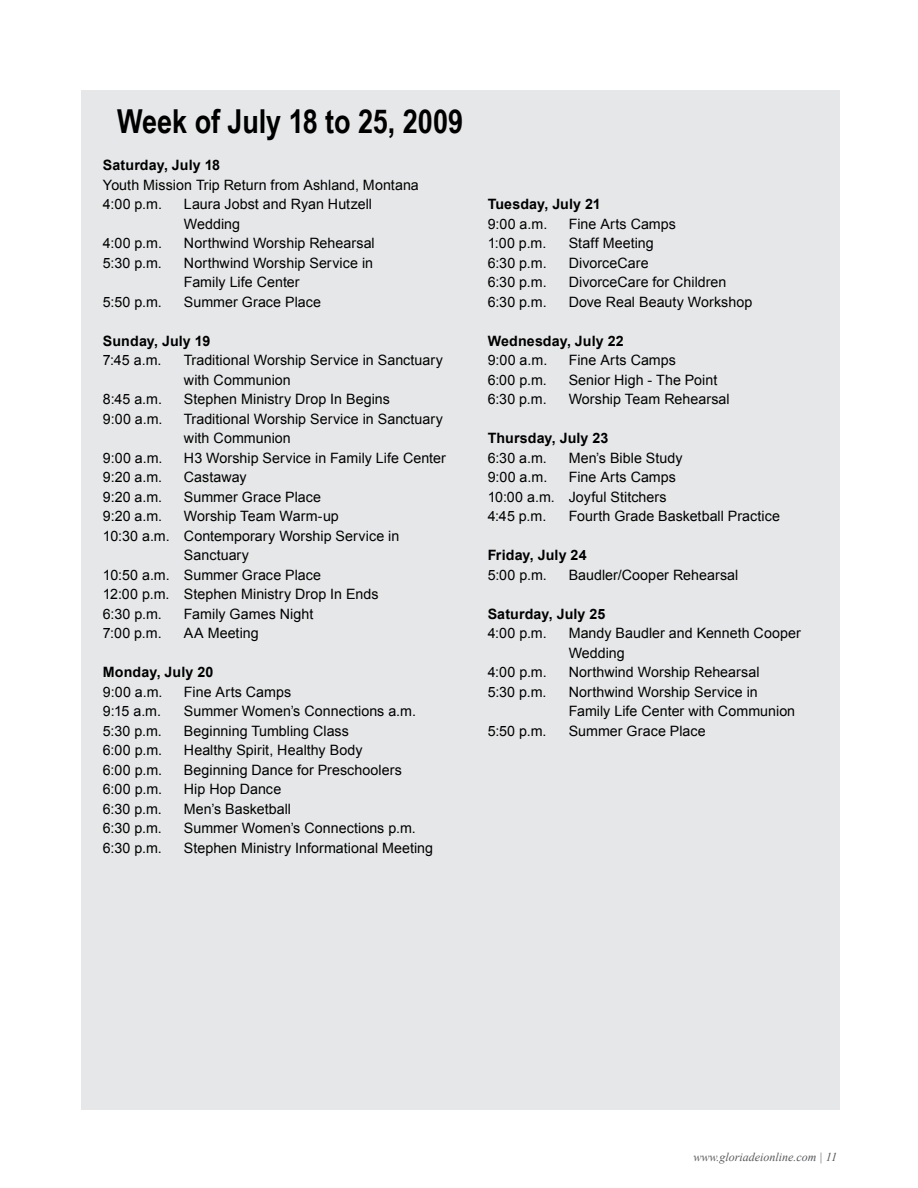
<style>
.page{position:relative;width:918px;height:1188px;background:#fff}
.page>*{position:absolute;margin:0;border:0;box-sizing:border-box;transform-origin:0 0}
.t1{font:700 33px "Arial Narrow";letter-spacing:-.005em;color:#000}
.t2{font:14.25px/19.5px "Arial";letter-spacing:.005em;color:#000}
.t3{font:700 14.25px "Arial";letter-spacing:.005em;color:#000}
.t4{font:italic 12px "Times New Roman";color:#58595b}
</style>
<div class="page">
<div style="left:81px;top:90px;width:759px;height:1019px;background:#e6e7e8"></div>
<h1 class="t1" style="left:117px;top:96px;width:348px">Week of July 18 to 25, 2009</h1>
<p class="t3" style="left:103px;top:156px;width:119px">Saturday, July 18</p>
<p class="t2" style="left:103px;top:175px;width:317px">Youth Mission Trip Return from Ashland, Montana<br>4:00 p.m.</p>
<p class="t2" style="left:184px;top:195px;width:190px">Laura Jobst and Ryan Hutzell<br>Wedding</p>
<p class="t2" style="left:103px;top:234px;width:61px">4:00 p.m.</p>
<p class="t2" style="left:184px;top:234px;width:192px">Northwind Worship Rehearsal</p>
<p class="t2" style="left:103px;top:253px;width:60px">5:30 p.m.</p>
<p class="t2" style="left:184px;top:253px;width:191px">Northwind Worship Service in<br>Family Life Center</p>
<p class="t2" style="left:103px;top:292px;width:60px">5:50 p.m.</p>
<p class="t2" style="left:184px;top:292px;width:139px">Summer Grace Place</p>
<p class="t3" style="left:103px;top:331px;width:109px">Sunday, July 19</p>
<p class="t2" style="left:103px;top:351px;width:60px">7:45 a.m.</p>
<p class="t2" style="left:184px;top:351px;width:261px">Traditional Worship Service in Sanctuary with Communion</p>
<p class="t2" style="left:103px;top:390px;width:61px">8:45 a.m.</p>
<p class="t2" style="left:184px;top:390px;width:208px">Stephen Ministry Drop In Begins</p>
<p class="t2" style="left:103px;top:409px;width:61px">9:00 a.m.</p>
<p class="t2" style="left:184px;top:409px;width:261px">Traditional Worship Service in Sanctuary with Communion</p>
<p class="t2" style="left:103px;top:448px;width:61px">9:00 a.m.</p>
<p class="t2" style="left:184px;top:448px;width:264px">H3 Worship Service in Family Life Center</p>
<p class="t2" style="left:103px;top:468px;width:61px">9:20 a.m.</p>
<p class="t2" style="left:184px;top:468px;width:64px">Castaway</p>
<p class="t2" style="left:103px;top:487px;width:61px">9:20 a.m.</p>
<p class="t2" style="left:184px;top:487px;width:139px">Summer Grace Place</p>
<p class="t2" style="left:103px;top:507px;width:61px">9:20 a.m.</p>
<p class="t2" style="left:184px;top:507px;width:156px">Worship Team Warm-up</p>
<p class="t2" style="left:103px;top:526px;width:298px">10:30 a.m. Contemporary Worship Service in</p>
<p class="t2" style="left:184px;top:546px;width:67px">Sanctuary</p>
<p class="t2" style="left:103px;top:565px;width:220px">10:50 a.m. Summer Grace Place</p>
<p class="t2" style="left:103px;top:585px;width:277px">12:00 p.m. Stephen Ministry Drop In Ends</p>
<p class="t2" style="left:103px;top:604px;width:60px">6:30 p.m.</p>
<p class="t2" style="left:184px;top:604px;width:131px">Family Games Night</p>
<p class="t2" style="left:103px;top:624px;width:60px">7:00 p.m.</p>
<p class="t2" style="left:184px;top:624px;width:76px">AA Meeting</p>
<p class="t3" style="left:103px;top:663px;width:112px">Monday, July 20</p>
<p class="t2" style="left:103px;top:682px;width:61px">9:00 a.m.</p>
<p class="t2" style="left:184px;top:682px;width:109px">Fine Arts Camps</p>
<p class="t2" style="left:103px;top:702px;width:60px">9:15 a.m.</p>
<p class="t2" style="left:184px;top:702px;width:234px">Summer Women’s Connections a.m.</p>
<p class="t2" style="left:103px;top:721px;width:60px">5:30 p.m.</p>
<p class="t2" style="left:184px;top:721px;width:167px">Beginning Tumbling Class</p>
<p class="t2" style="left:103px;top:741px;width:61px">6:00 p.m.</p>
<p class="t2" style="left:184px;top:741px;width:180px">Healthy Spirit, Healthy Body</p>
<p class="t2" style="left:103px;top:760px;width:61px">6:00 p.m.</p>
<p class="t2" style="left:184px;top:760px;width:219px">Beginning Dance for Preschoolers</p>
<p class="t2" style="left:103px;top:780px;width:61px">6:00 p.m.</p>
<p class="t2" style="left:184px;top:780px;width:99px">Hip Hop Dance</p>
<p class="t2" style="left:103px;top:799px;width:60px">6:30 p.m.</p>
<p class="t2" style="left:184px;top:799px;width:109px">Men’s Basketball</p>
<p class="t2" style="left:103px;top:819px;width:60px">6:30 p.m.</p>
<p class="t2" style="left:184px;top:819px;width:233px">Summer Women’s Connections p.m.</p>
<p class="t2" style="left:103px;top:838px;width:60px">6:30 p.m.</p>
<p class="t2" style="left:184px;top:838px;width:251px">Stephen Ministry Informational Meeting</p>
<p class="t3" style="left:488px;top:195px;width:115px">Tuesday, July 21</p>
<p class="t2" style="left:488px;top:214px;width:61px">9:00 a.m.</p>
<p class="t2" style="left:569px;top:214px;width:109px">Fine Arts Camps</p>
<p class="t2" style="left:488px;top:234px;width:60px">1:00 p.m.</p>
<p class="t2" style="left:569px;top:234px;width:87px">Staff Meeting</p>
<p class="t2" style="left:488px;top:253px;width:60px">6:30 p.m.</p>
<p class="t2" style="left:569px;top:253px;width:81px">DivorceCare</p>
<p class="t2" style="left:488px;top:273px;width:60px">6:30 p.m.</p>
<p class="t2" style="left:569px;top:273px;width:159px">DivorceCare for Children</p>
<p class="t2" style="left:488px;top:292px;width:60px">6:30 p.m.</p>
<p class="t2" style="left:569px;top:292px;width:185px">Dove Real Beauty Workshop</p>
<p class="t3" style="left:488px;top:331px;width:138px">Wednesday, July 22</p>
<p class="t2" style="left:488px;top:351px;width:61px">9:00 a.m.</p>
<p class="t2" style="left:569px;top:351px;width:109px">Fine Arts Camps</p>
<p class="t2" style="left:488px;top:370px;width:61px">6:00 p.m.</p>
<p class="t2" style="left:569px;top:370px;width:150px">Senior High - The Point</p>
<p class="t2" style="left:488px;top:390px;width:60px">6:30 p.m.</p>
<p class="t2" style="left:569px;top:390px;width:163px">Worship Team Rehearsal</p>
<p class="t3" style="left:488px;top:429px;width:122px">Thursday, July 23</p>
<p class="t2" style="left:488px;top:448px;width:61px">6:30 a.m.</p>
<p class="t2" style="left:569px;top:448px;width:115px">Men’s Bible Study</p>
<p class="t2" style="left:488px;top:468px;width:61px">9:00 a.m.</p>
<p class="t2" style="left:488px;top:468px;width:190px;text-indent:81px">Fine Arts Camps<br>10:00 a.m. Joyful Stitchers<br>4:45 p.m.</p>
<p class="t2" style="left:569px;top:507px;width:213px">Fourth Grade Basketball Practice</p>
<p class="t3" style="left:488px;top:546px;width:100px">Friday, July 24</p>
<p class="t2" style="left:488px;top:565px;width:61px">5:00 p.m.</p>
<p class="t2" style="left:569px;top:565px;width:171px">Baudler/Cooper Rehearsal</p>
<p class="t3" style="left:488px;top:604px;width:119px">Saturday, July 25</p>
<p class="t2" style="left:488px;top:624px;width:61px">4:00 p.m.</p>
<p class="t2" style="left:569px;top:624px;width:234px">Mandy Baudler and Kenneth Cooper<br>Wedding</p>
<p class="t2" style="left:488px;top:663px;width:61px">4:00 p.m.</p>
<p class="t2" style="left:569px;top:663px;width:192px">Northwind Worship Rehearsal</p>
<p class="t2" style="left:488px;top:682px;width:60px">5:30 p.m.</p>
<p class="t2" style="left:569px;top:682px;width:228px">Northwind Worship Service in<br>Family Life Center with Communion</p>
<p class="t2" style="left:488px;top:721px;width:60px">5:50 p.m.</p>
<p class="t2" style="left:569px;top:721px;width:139px">Summer Grace Place</p>
<p class="t4" style="left:693px;top:1148px;width:145px">www.gloriadeionline.com | 11</p>
</div>
